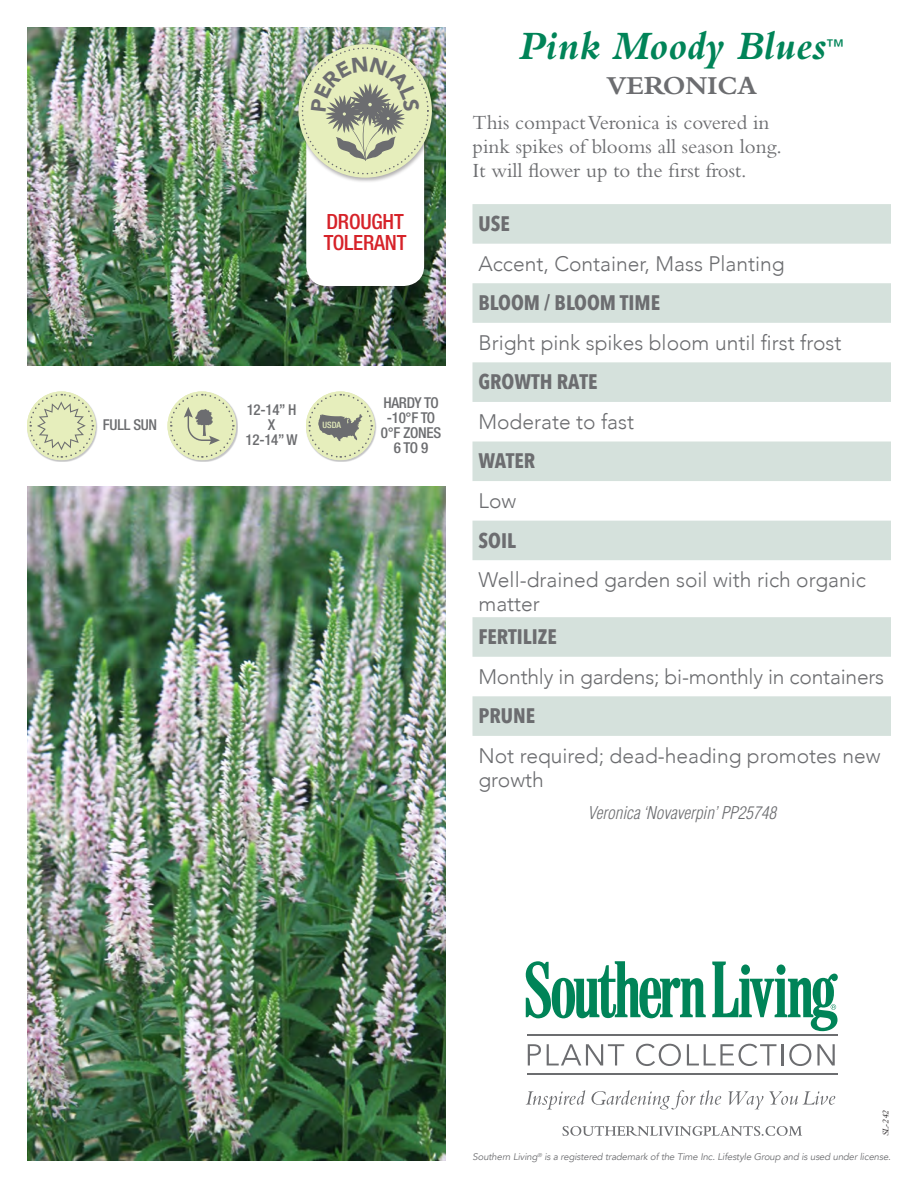
<style>
.page{position:relative;width:918px;height:1188px;background:#fff}
.page>*{position:absolute;margin:0;border:0;box-sizing:border-box;transform-origin:0 0}
.PLANT_NAME{font:italic 700 42px "Bembo";color:#008458}
.PLANT_NAME-2{font:700 27px "Bembo";color:#6c6d70}
.t1{font:300 21px/24px "Avenir";color:#6c6d70}
.descriptions{font:21px/24px "Bembo";color:#6c6d70}
.t2{font:700 21px "Avenir Next Condensed";color:#6c6d70}
.t3{font:500 condensed 21px/21px "Helvetica Neue";letter-spacing:-.01em;color:#d62229}
.PLANT_NAME-3{font:500 18px "Avenir";color:#008458}
.scientific_name{font:italic 300 condensed 17.25px "Helvetica";color:#6c6d70}
.t4{font:500 condensed 15px/15px "Helvetica Neue";letter-spacing:-.02em;color:#6c6d70;text-align:center}
.t5{font:italic 9.6px "Avenir";letter-spacing:-.015em;color:#6c6d70}
.t6{font:italic 9px "Bembo";color:#231f20}
.t7{font:500 condensed 8.7px "Helvetica Neue";color:#e6eebc}
</style>
<div class="page">
<img style="left:27px;top:27px;width:418px;height:338px">
<div style="left:304px;top:134px;width:125px;height:157px;background:#231f20;opacity:.35"></div>
<img style="left:27px;top:486px;width:418px;height:675px">
<div style="left:27px;top:392px;width:71px;height:70px;background:#6c6d70;opacity:.4"></div>
<svg style="left:27px;top:391px;width:69px;height:69px"></svg>
<svg style="left:29px;top:393px;width:65px;height:66px;background:#dee4be"></svg>
<div style="left:168px;top:392px;width:70px;height:70px;background:#6c6d70;opacity:.4"></div>
<svg style="left:169px;top:393px;width:66px;height:66px;background:#dbe1bd"></svg>
<div style="left:306px;top:392px;width:70px;height:70px;background:#6c6d70;opacity:.4"></div>
<svg style="left:306px;top:391px;width:69px;height:69px"></svg>
<svg style="left:308px;top:393px;width:65px;height:66px;background:#d1d6b6"></svg>
<svg style="left:472px;top:204px;width:419px;height:532px;fill:#d5e1dc"></svg>
<svg style="left:562px;top:1126px;width:240px;height:10px"></svg>
<svg style="left:528px;top:1044px;width:13px;height:21px"></svg>
<svg style="left:547px;top:1044px;width:77px;height:21px"></svg>
<svg style="left:636px;top:1044px;width:45px;height:22px"></svg>
<svg style="left:687px;top:1044px;width:89px;height:22px"></svg>
<hr style="left:781px;top:1044px;width:2px;height:21px;background:#6c6d70">
<svg style="left:789px;top:1044px;width:22px;height:22px"></svg>
<svg style="left:817px;top:1044px;width:18px;height:21px"></svg>
<hr style="left:527px;top:1035px;width:311px;height:1px;background:#6c6d70">
<hr style="left:527px;top:1074px;width:311px;height:1px;background:#6c6d70">
<svg style="left:526px;top:1090px;width:59px;height:19px"></svg>
<svg style="left:592px;top:1090px;width:129px;height:19px"></svg>
<svg style="left:728px;top:1091px;width:107px;height:18px"></svg>
<svg style="left:526px;top:961px;width:180px;height:57px"></svg>
<svg style="left:712px;top:962px;width:126px;height:69px"></svg>
<div style="left:296px;top:43px;width:141px;height:140px;background:#231f20;opacity:.35"></div>
<svg style="left:298px;top:44px;width:134px;height:134px"></svg>
<svg style="left:306px;top:56px;width:118px;height:230px"></svg>
<p class="t4" style="left:103px;top:417px;width:56px">FULL SUN</p>
<p class="t3" style="left:324px;top:211px;width:84px">DROUGHT<br>TOLERANT</p>
<p class="t4" style="left:247px;top:402px;width:51px">12-14” H</p>
<p class="t4" style="left:268px;top:417px;width:9px">X</p>
<p class="t4" style="left:246px;top:432px;width:53px">12-14” W</p>
<p class="t7" style="left:323px;top:420px;width:20px">USDA</p>
<p class="t4" style="left:381px;top:395px;width:62px">HARDY TO -10°F TO<br>0°F ZONES<br>6 TO 9</p>
<p class="PLANT_NAME" style="left:519px;top:23px;width:309px">Pink Moody Blues</p>
<p class="PLANT_NAME-3" style="left:827px;top:30px;width:19px">™</p>
<p class="PLANT_NAME-2" style="left:606px;top:70px;width:152px">VERONICA</p>
<p class="descriptions" style="left:472px;top:110px;width:311px">This compact Veronica is covered in pink spikes of blooms all season long.<br>It will flower up to the first frost.</p>
<p class="t2" style="left:478px;top:211px;width:33px">USE</p>
<p class="t1" style="left:478px;top:251px;width:308px">Accent, Container, Mass Planting</p>
<p class="t2" style="left:478px;top:290px;width:183px">BLOOM / BLOOM TIME</p>
<p class="t1" style="left:478px;top:331px;width:364px">Bright pink spikes bloom until first frost</p>
<p class="t2" style="left:478px;top:369px;width:120px">GROWTH RATE</p>
<p class="t1" style="left:478px;top:410px;width:157px">Moderate to fast</p>
<p class="t2" style="left:478px;top:448px;width:58px">WATER</p>
<p class="t1" style="left:478px;top:489px;width:39px">Low</p>
<p class="t2" style="left:478px;top:527px;width:39px">SOIL</p>
<p class="t1" style="left:478px;top:568px;width:389px">Well-drained garden soil with rich organic matter</p>
<p class="t2" style="left:478px;top:624px;width:80px">FERTILIZE</p>
<p class="t1" style="left:478px;top:665px;width:407px">Monthly in gardens; bi-monthly in containers</p>
<p class="t2" style="left:478px;top:703px;width:58px">PRUNE</p>
<p class="t1" style="left:478px;top:744px;width:403px">Not required; dead-heading promotes new growth</p>
<p class="scientific_name" style="left:587px;top:802px;width:190px">Veronica ‘Novaverpin’ PP25748</p>
<p class="t6" style="left:880px;top:1136px;width:28px;rotate:-90deg">SL-242</p>
<p class="t5" style="left:473px;top:1151px;width:420px">Southern Living<sup>®</sup> is a registered trademark of the Time Inc. Lifestyle Group and is used under license.</p>
</div>
